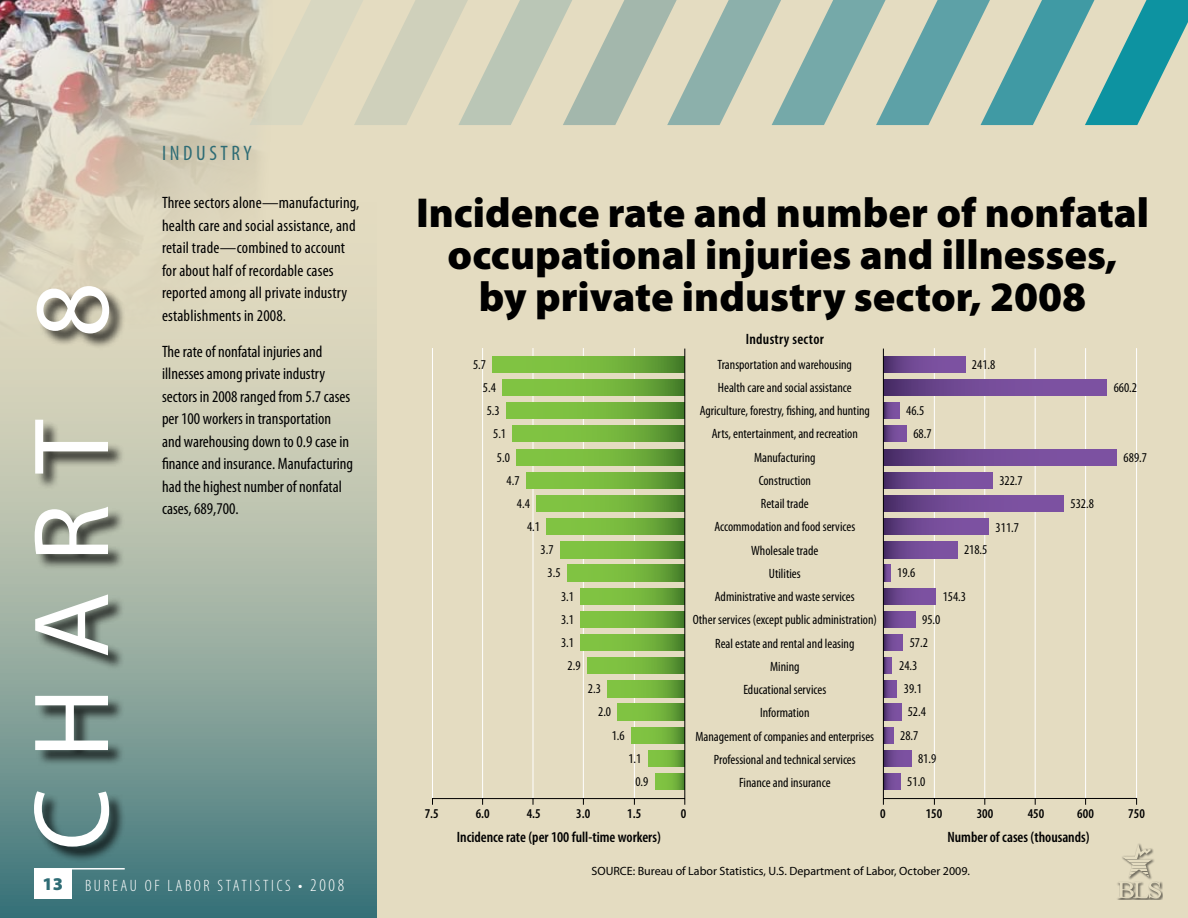
<style>
.page{position:relative;width:1188px;height:918px;background:#e4dcc1}
.page>*{position:absolute;margin:0;border:0;box-sizing:border-box;transform-origin:0 0}
.t1{font:108px "Myriad Pro";letter-spacing:.275em;color:#fff}
.t2{font:900 42px/42px "Myriad Pro";color:#000;text-align:center}
.t3{font:condensed 21px "Myriad Pro";color:#2e6c75}
.t4{font:condensed 16.5px/22.5px "Myriad Pro";color:#000}
.t5{font:300 condensed 16.5px "Myriad Pro";letter-spacing:.16em;color:#fff}
.t6{font:600 condensed 15px "Myriad Pro";color:#000}
.t7{font:600 condensed 15px "Myriad Pro";letter-spacing:.02em;color:#000}
.t8{font:condensed 13.5px/23.2px "Myriad Pro";color:#000;text-align:center}
.t9{font:600 condensed 13.5px "Myriad Pro";color:#000}
.t10{font:12px "Myriad Pro";color:#000}
.s1{font-weight:900;font-stretch:normal;font-size:18px;color:#2e6c75}
.s2{font-size:18px}
</style>
<div class="page">
<svg style="left:0;top:346px;width:377px;height:572px;background:#94aa9f"></svg>
<svg style="left:275px;top:0;width:913px;height:125px"></svg>
<hr style="left:72px;top:868px;width:53px;height:2px;background:#fff">
<div style="left:34px;top:868px;width:38px;height:30px;background:#fff"></div>
<div style="left:1115px;top:841px;width:48px;height:59px;background:#000;opacity:.5"></div>
<svg style="left:1117px;top:844px;width:44px;height:54px"></svg>
<hr style="left:1136px;top:348px;width:1px;height:450px;background:#fff">
<hr style="left:1085px;top:348px;width:1px;height:450px;background:#fff">
<hr style="left:1035px;top:348px;width:1px;height:450px;background:#fff">
<hr style="left:984px;top:348px;width:1px;height:450px;background:#fff">
<hr style="left:934px;top:348px;width:1px;height:450px;background:#fff">
<hr style="left:634px;top:348px;width:1px;height:450px;background:#fff">
<hr style="left:583px;top:348px;width:1px;height:450px;background:#fff">
<hr style="left:533px;top:348px;width:1px;height:450px;background:#fff">
<hr style="left:482px;top:348px;width:1px;height:450px;background:#fff">
<hr style="left:432px;top:348px;width:1px;height:450px;background:#fff">
<svg style="left:547px;top:518px;width:137px;height:17px;background:#72b23c"></svg>
<svg style="left:581px;top:588px;width:103px;height:16px;background:#72b23c"></svg>
<svg style="left:506px;top:402px;width:178px;height:17px;background:#72b23c"></svg>
<svg style="left:513px;top:425px;width:171px;height:17px;background:#72b23c"></svg>
<svg style="left:526px;top:472px;width:158px;height:16px;background:#72b23c"></svg>
<svg style="left:608px;top:681px;width:76px;height:16px"></svg>
<svg style="left:655px;top:774px;width:29px;height:16px"></svg>
<svg style="left:503px;top:379px;width:181px;height:16px;background:#72b23c"></svg>
<svg style="left:618px;top:704px;width:66px;height:16px"></svg>
<svg style="left:631px;top:727px;width:53px;height:16px"></svg>
<svg style="left:517px;top:449px;width:167px;height:16px;background:#72b23c"></svg>
<svg style="left:587px;top:658px;width:97px;height:16px;background:#72b23c"></svg>
<svg style="left:581px;top:611px;width:103px;height:16px;background:#72b23c"></svg>
<svg style="left:648px;top:750px;width:36px;height:17px"></svg>
<svg style="left:581px;top:634px;width:103px;height:17px;background:#72b23c"></svg>
<svg style="left:537px;top:495px;width:147px;height:16px;background:#72b23c"></svg>
<svg style="left:493px;top:356px;width:191px;height:16px;background:#72b23c"></svg>
<svg style="left:567px;top:565px;width:117px;height:16px;background:#72b23c"></svg>
<svg style="left:560px;top:541px;width:124px;height:17px;background:#72b23c"></svg>
<svg style="left:884px;top:518px;width:105px;height:17px;background:#6f4893"></svg>
<svg style="left:884px;top:588px;width:52px;height:16px"></svg>
<svg style="left:884px;top:402px;width:15px;height:17px"></svg>
<svg style="left:884px;top:425px;width:23px;height:17px"></svg>
<svg style="left:884px;top:472px;width:109px;height:16px;background:#6f4893"></svg>
<svg style="left:884px;top:681px;width:13px;height:16px"></svg>
<svg style="left:884px;top:774px;width:17px;height:16px"></svg>
<svg style="left:884px;top:379px;width:223px;height:16px;background:#6f4893"></svg>
<svg style="left:884px;top:704px;width:17px;height:16px"></svg>
<svg style="left:884px;top:727px;width:9px;height:16px"></svg>
<svg style="left:884px;top:449px;width:233px;height:16px;background:#6f4893"></svg>
<svg style="left:884px;top:658px;width:8px;height:16px"></svg>
<svg style="left:884px;top:611px;width:31px;height:16px"></svg>
<svg style="left:884px;top:750px;width:27px;height:17px"></svg>
<svg style="left:884px;top:634px;width:19px;height:17px"></svg>
<svg style="left:884px;top:495px;width:180px;height:16px;background:#6f4893"></svg>
<svg style="left:884px;top:356px;width:81px;height:16px"></svg>
<svg style="left:884px;top:565px;width:6px;height:16px"></svg>
<svg style="left:884px;top:541px;width:73px;height:17px"></svg>
<hr style="left:883px;top:798px;width:254px;height:1px;background:#000">
<hr style="left:684px;top:349px;width:1px;height:456px;background:#000">
<hr style="left:883px;top:349px;width:1px;height:456px;background:#000">
<hr style="left:433px;top:798px;width:252px;height:1px;background:#000">
<img style="left:0;top:0;width:275px;height:338px">
<div style="left:35px;top:287px;width:91px;height:576px;background:#000;opacity:.75"></div>
<h1 class="t1" style="left:5px;top:850px;width:570px;rotate:-90deg">CHART 8</h1>
<h3 class="t3" style="left:162px;top:140px;width:10px">Industry</h3>
<p class="t4" style="left:162px;top:191px;width:199px">Three sectors alone—manufacturing, health care and social assistance, and retail trade—combined to account for about half of recordable cases reported among all private industry establishments in 2008.</p>
<p class="t4" style="left:162px;top:340px;width:193px">The rate of nonfatal injuries and illnesses among private industry sectors in 2008 ranged from 5.7 cases per 100 workers in transportation and warehousing down to 0.9 case in finance and insurance. Manufacturing had the highest number of nonfatal cases, 689,700.</p>
<p class="t5" style="left:42px;top:876px;width:303px"><span class="s1">13</span> BUREAU OF LABOR STATISTICS <span class="s2">• 2008</span></p>
<h2 class="t2" style="left:416px;top:190px;width:735px">Incidence rate and number of nonfatal occupational injuries and illnesses,<br>by private industry sector, 2008</h2>
<p class="t8" style="left:693px;top:352px;width:186px">Transportation and warehousing<br>Health care and social assistance<br>Agriculture, forestry, fishing, and hunting<br>Arts, entertainment, and recreation<br>Manufacturing<br>Construction<br>Retail trade<br>Accommodation and food services<br>Wholesale trade<br>Utilities<br>Administrative and waste services<br>Other services (except public administration)<br>Real estate and rental and leasing<br>Mining<br>Educational services<br>Information<br>Management of companies and enterprises<br>Professional and technical services<br>Finance and insurance</p>
<p class="t9" style="left:425px;top:805px;width:15px">7.5</p>
<p class="t9" style="left:476px;top:805px;width:15px">6.0</p>
<p class="t9" style="left:527px;top:805px;width:15px">4.5</p>
<p class="t9" style="left:576px;top:805px;width:15px">3.0</p>
<p class="t9" style="left:627px;top:805px;width:15px">1.5</p>
<p class="t9" style="left:681px;top:805px;width:7px">0</p>
<p class="t9" style="left:880px;top:805px;width:7px">0</p>
<p class="t9" style="left:926px;top:805px;width:18px">150</p>
<p class="t9" style="left:977px;top:805px;width:18px">300</p>
<p class="t9" style="left:1028px;top:805px;width:18px">450</p>
<p class="t9" style="left:1077px;top:805px;width:18px">600</p>
<p class="t9" style="left:1128px;top:805px;width:18px">750</p>
<p class="t6" style="left:457px;top:827px;width:206px">Incidence rate (per 100 full-time workers)</p>
<p class="t6" style="left:947px;top:827px;width:144px">Number of cases (thousands)</p>
<p class="t7" style="left:746px;top:330px;width:80px">Industry sector</p>
<p class="t8" style="left:473px;top:353px;width:15px">5.7</p>
<p class="t8" style="left:972px;top:353px;width:25px">241.8</p>
<p class="t8" style="left:1114px;top:376px;width:25px">660.2</p>
<p class="t8" style="left:483px;top:376px;width:15px">5.4</p>
<p class="t8" style="left:487px;top:399px;width:15px">5.3</p>
<p class="t8" style="left:493px;top:422px;width:15px">5.1</p>
<p class="t8" style="left:497px;top:446px;width:15px">5.0</p>
<p class="t8" style="left:507px;top:469px;width:15px">4.7</p>
<p class="t8" style="left:517px;top:492px;width:15px">4.4</p>
<p class="t8" style="left:527px;top:515px;width:15px">4.1</p>
<p class="t8" style="left:906px;top:399px;width:27px">46.5<br>68.7</p>
<p class="t8" style="left:1124px;top:446px;width:25px">689.7</p>
<p class="t8" style="left:999px;top:469px;width:25px">322.7</p>
<p class="t8" style="left:996px;top:515px;width:25px">311.7</p>
<p class="t8" style="left:1071px;top:492px;width:25px">532.8</p>
<p class="t8" style="left:541px;top:538px;width:21px">3.7<br>3.5</p>
<p class="t8" style="left:964px;top:538px;width:25px">218.5</p>
<p class="t8" style="left:897px;top:561px;width:20px">19.6</p>
<p class="t8" style="left:561px;top:585px;width:21px">3.1<br>3.1<br>3.1<br>2.9</p>
<p class="t8" style="left:943px;top:585px;width:25px">154.3</p>
<p class="t8" style="left:922px;top:608px;width:20px">95.0</p>
<p class="t8" style="left:910px;top:631px;width:20px">57.2</p>
<p class="t8" style="left:899px;top:654px;width:20px">24.3</p>
<p class="t8" style="left:904px;top:677px;width:20px">39.1</p>
<p class="t8" style="left:908px;top:700px;width:20px">52.4</p>
<p class="t8" style="left:900px;top:724px;width:20px">28.7</p>
<p class="t8" style="left:918px;top:747px;width:20px">81.9</p>
<p class="t8" style="left:907px;top:770px;width:20px">51.0</p>
<p class="t8" style="left:598px;top:677px;width:15px;text-align:left;text-indent:-10px">2.3<br>2.0</p>
<p class="t8" style="left:612px;top:724px;width:15px">1.6</p>
<p class="t8" style="left:628px;top:747px;width:21px">1.1<br>0.9</p>
<p class="t10" style="left:591px;top:864px;width:380px">SOURCE: Bureau of Labor Statistics, U.S. Department of Labor, October 2009.</p>
</div>
